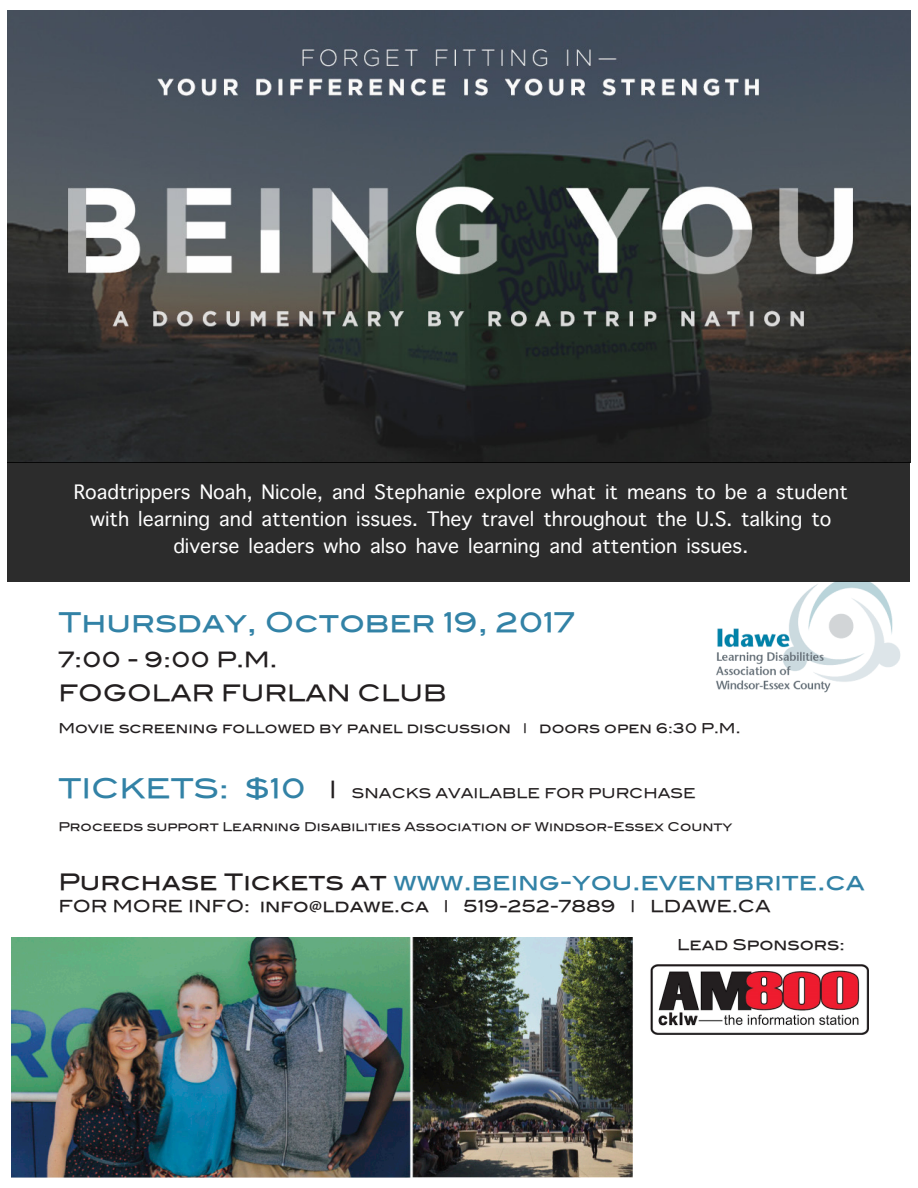
<style>
.page{position:relative;width:918px;height:1188px;background:#fff}
.page>*{position:absolute;margin:0;border:0;box-sizing:border-box;transform-origin:0 0}
.t1{font:27px "Apple Symbols";color:#fff}
.t2{font:27px "Blair Md ITCTT Medium";color:#3282a6}
.t3{font:22.5px "Blair Md ITCTT Medium";color:#3282a6}
.t4{font:22.5px "Blair Md ITCTT Medium";color:#231f20}
.t5{font:21px "Blair Md ITCTT Medium";color:#231f20}
.t6{font:16.5px "Blair Md ITCTT Medium";color:#231f20}
.t7{font:15px "Blair Md ITCTT Medium";color:#231f20}
.t8{font:13.5px "Blair Md ITCTT Medium";color:#231f20}
.t9{font:12px "Blair Md ITCTT Medium";color:#231f20}
.s1{font-size:27px;color:#3282a6}
.s2{font-size:24px}
.s3{color:#231f20}
</style>
<div class="page">
<img style="left:716px;top:582px;width:185px;height:111px">
<img style="left:7px;top:11px;width:903px;height:451px">
<img style="left:11px;top:938px;width:621px;height:239px">
<div style="left:7px;top:462px;width:903px;height:120px;background:#2c2c2c"></div>
<img style="left:650px;top:964px;width:218px;height:71px">
<p class="t1" style="left:439px;top:473px;width:86px">■ ●□</p>
<p class="t1" style="left:666px;top:473px;width:52px">■▲ ▼□</p>
<p class="t1" style="left:776px;top:473px;width:73px">▲▼◆ ■▼</p>
<p class="t1" style="left:110px;top:500px;width:304px">▼ ● ■■ ■ ▼▼ ■▼□■ ▲▲◆ ▲</p>
<p class="t1" style="left:482px;top:500px;width:185px">▼ ❖● ▼ □◆ □◆▼ ▼</p>
<p class="t1" style="left:741px;top:500px;width:92px">▼● ■ ▼□</p>
<p class="t1" style="left:189px;top:527px;width:65px">❖ ▲ ●</p>
<p class="t1" style="left:305px;top:527px;width:439px">▲ □ ●▲□ ❖ ● ■ ■ ■ ▼▼ ■▼ □■ ▲▲◆ ▲</p>
<p class="t2" style="left:58px;top:601px;width:518px">Thursday, October 19, 2017</p>
<p class="t5" style="left:58px;top:642px;width:220px">7:00 - 9:00 P.M.</p>
<p class="t4" style="left:58px;top:675px;width:390px">FOGOLAR FURLAN CLUB</p>
<p class="t8" style="left:58px;top:718px;width:683px">Movie screening followed by panel discussion | doors open 6:30 P.M.</p>
<p class="t8" style="left:58px;top:782px;width:639px"><span class="s1">TICKETS: $10</span> <span class="s2">|</span> SNACKS AVAILABLE FOR PURCHASE</p>
<p class="t9" style="left:58px;top:817px;width:676px">Proceeds support Learning Disabilities Association of Windsor-Essex County</p>
<p class="t3" style="left:58px;top:864px;width:808px"><span class="s3">Purchase Tickets at</span> www.being-you.eventbrite.ca</p>
<p class="t6" style="left:58px;top:892px;width:714px">FOR MORE INFO: info@ldawe.ca | 519-252-7889 | LDAWE.CA</p>
<p class="t7" style="left:677px;top:933px;width:169px">Lead Sponsors:</p>
</div>
